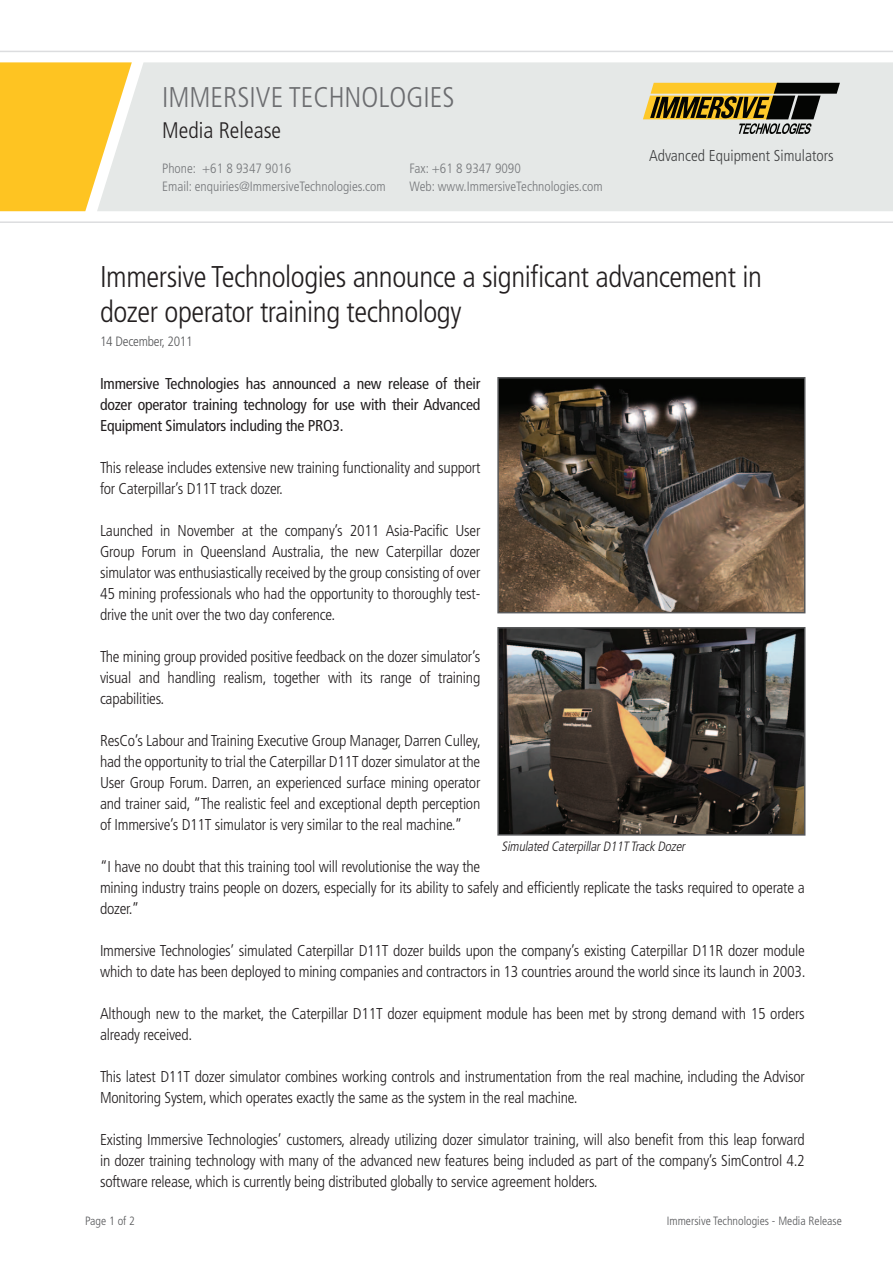
<style>
.page{position:relative;width:893px;height:1263px;background:#fff}
.page>*{position:absolute;margin:0;border:0;box-sizing:border-box;transform-origin:0 0}
.t1{font:300 condensed 30px/34.5px "Frutiger LT Std";letter-spacing:-.015em;color:#231f20}
.t2{font:300 condensed 28.5px "Frutiger LT Std";color:#6c6d70}
.t3{font:300 condensed 22.5px "Frutiger LT Std";color:#231f20}
.t4{font:300 condensed 15.75px/21px "Frutiger LT Std";letter-spacing:-.015em;color:#231f20}
.t5{font:condensed 15.75px/21px "Frutiger LT Std";letter-spacing:-.015em;color:#231f20;text-align:justify}
.t6{font:300 condensed 15.75px "Frutiger LT Std";color:#414243}
.t7{font:300 condensed 13.5px "Frutiger LT Std";color:#76787b}
.t8{font:italic 300 condensed 13.5px "Frutiger LT Std";color:#231f20}
.t9{font:300 condensed 13.5px "Frutiger LT Std";letter-spacing:-.015em;color:#57585a}
.t10{font:300 condensed 12px "Frutiger LT Std";color:#57585a}
</style>
<div class="page">
<div style="left:0;top:62px;width:97px;height:149px;background:#fec422"></div>
<div style="left:97px;top:62px;width:796px;height:149px;background:#e5e8e7"></div>
<hr style="left:0;top:51px;width:893px;height:1px;background:#dcdddf">
<hr style="left:0;top:221px;width:893px;height:2px;background:#dcdddf">
<svg style="left:643px;top:83px;width:197px;height:51px;background:#9b8d60"></svg>
<img style="left:500px;top:380px;width:302px;height:230px">
<div style="left:497px;top:377px;width:308px;height:236px;border:2px solid #57585a"></div>
<img style="left:500px;top:630px;width:302px;height:203px">
<div style="left:497px;top:627px;width:308px;height:209px;border:2px solid #57585a"></div>
<h2 class="t2" style="left:162px;top:81px;width:294px">IMMERSIVE TECHNOLOGIES</h2>
<h3 class="t3" style="left:162px;top:118px;width:121px">Media Release</h3>
<p class="t7" style="left:162px;top:161px;width:131px">Phone: +61 8 9347 9016</p>
<p class="t7" style="left:410px;top:161px;width:113px">Fax: +61 8 9347 9090</p>
<p class="t7" style="left:162px;top:179px;width:225px">Email: enquiries@ImmersiveTechnologies.com</p>
<p class="t7" style="left:410px;top:179px;width:194px">Web: www.ImmersiveTechnologies.com</p>
<p class="t6" style="left:649px;top:147px;width:186px">Advanced Equipment Simulators</p>
<h1 class="t1" style="left:100px;top:260px;width:663px">Immersive Technologies announce a significant advancement in dozer operator training technology</h1>
<p class="t9" style="left:100px;top:334px;width:94px">14 December, 2011</p>
<p class="t5" style="left:100px;top:373px;width:382px">Immersive Technologies has announced a new release of their dozer operator training technology for use with their Advanced Equipment Simulators including the PRO3.</p>
<p class="t4" style="left:100px;top:457px;width:382px">This release includes extensive new training functionality and support for Caterpillar’s D11T track dozer.</p>
<p class="t4" style="left:100px;top:520px;width:382px;text-align:justify">Launched in November at the company’s 2011 Asia-Pacific User Group Forum in Queensland Australia, the new Caterpillar dozer simulator was enthusiastically received by the group consisting of over 45 mining professionals who had the opportunity to thoroughly test&shy;drive the unit over the two day conference.</p>
<p class="t4" style="left:100px;top:646px;width:382px;text-align:justify">The mining group provided positive feedback on the dozer simulator’s visual and handling realism, together with its range of training capabilities.</p>
<p class="t4" style="left:100px;top:730px;width:382px;text-align:justify">ResCo’s Labour and Training Executive Group Manager, Darren Culley, had the opportunity to trial the Caterpillar D11T dozer simulator at the User Group Forum. Darren, an experienced surface mining operator and trainer said, “The realistic feel and exceptional depth perception of Immersive’s D11T simulator is very similar to the real machine.”</p>
<p class="t4" style="left:100px;top:856px;width:706px">“I have no doubt that this training tool will revolutionise the way the<br>mining industry trains people on dozers, especially for its ability to safely and efficiently replicate the tasks required to operate a dozer.”</p>
<p class="t4" style="left:100px;top:940px;width:707px">Immersive Technologies’ simulated Caterpillar D11T dozer builds upon the company’s existing Caterpillar D11R dozer module which to date has been deployed to mining companies and contractors in 13 countries around the world since its launch in 2003.</p>
<p class="t4" style="left:100px;top:1003px;width:706px">Although new to the market, the Caterpillar D11T dozer equipment module has been met by strong demand with 15 orders already received.</p>
<p class="t4" style="left:100px;top:1066px;width:706px">This latest D11T dozer simulator combines working controls and instrumentation from the real machine, including the Advisor<br>Monitoring System, which operates exactly the same as the system in the real machine.</p>
<p class="t4" style="left:100px;top:1129px;width:706px;text-align:justify">Existing Immersive Technologies’ customers, already utilizing dozer simulator training, will also benefit from this leap forward in dozer training technology with many of the advanced new features being included as part of the company’s SimControl 4.2 software release, which is currently being distributed globally to service agreement holders.</p>
<p class="t8" style="left:501px;top:839px;width:188px">Simulated CaterpillarD11T Track Dozer</p>
<p class="t10" style="left:85px;top:1214px;width:51px">Page 1 of 2</p>
<p class="t10" style="left:667px;top:1214px;width:177px">Immersive Technologies - Media Release</p>
</div>
